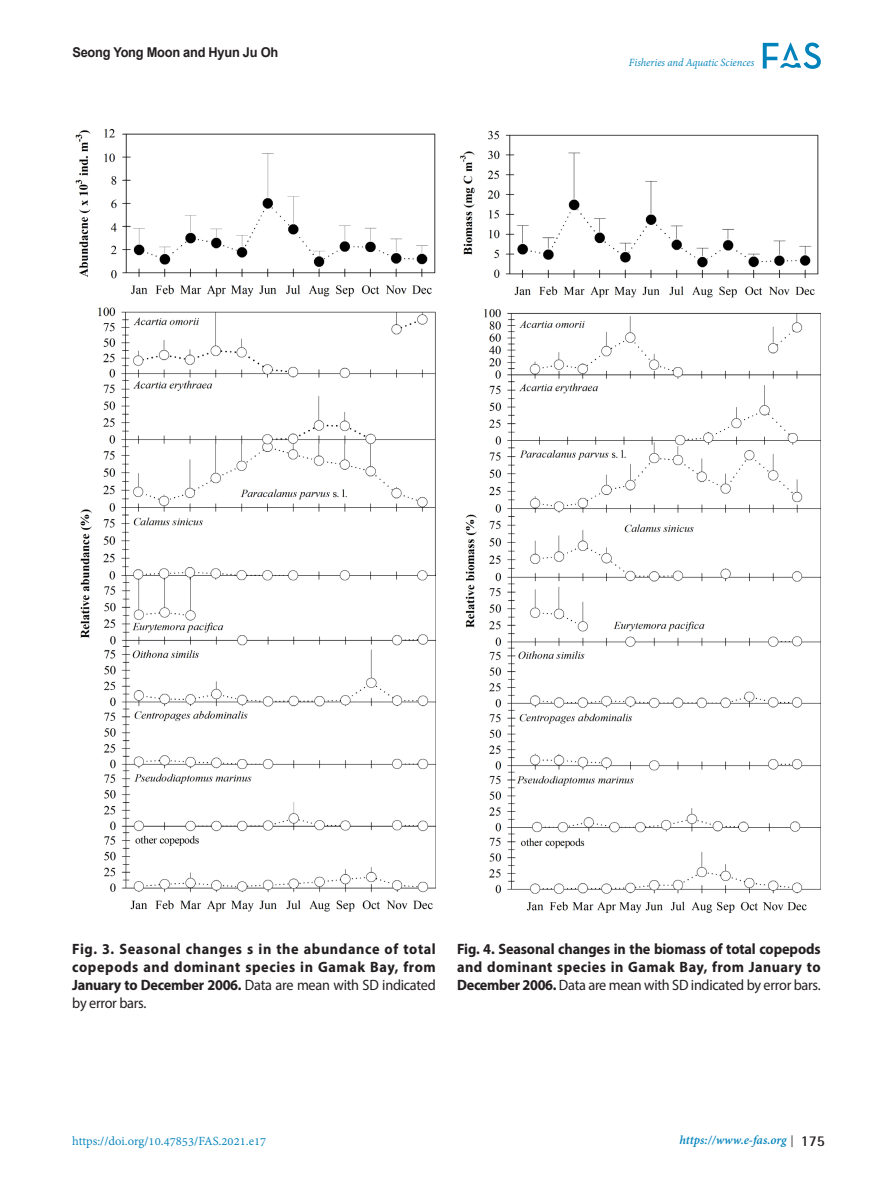
<style>
.page{position:relative;width:893px;height:1191px;background:#fff}
.page>*{position:absolute;margin:0;border:0;box-sizing:border-box;transform-origin:0 0}
.table_title{font:700 15px/18px "Myriad Pro";letter-spacing:.035em;color:#231f20;text-align:justify;scale:.95 1}
.t1{font:13.5px "Adobe Devanagari";color:#0082bb}
.t2{font:italic 700 13.5px "Adobe Devanagari";color:#0082bb}
.t3{font:700 13.5px "Arial";letter-spacing:-.02em;color:#231f20;scale:.95 1}
.t4{font:italic 12px "Adobe Devanagari";letter-spacing:-.005em;color:#0082bb;scale:.95 1}
.s1{font-weight:400}
.s2{font-family:"Helvetica Neue LT Pro";font-weight:300;font-style:normal;font-stretch:condensed;font-size:16.05px;color:#231f20}
.s3{font-family:"Rotis Semi Sans Std";font-style:normal;font-size:15px;color:#231f20}
</style>
<div class="page">
<svg style="left:763px;top:43px;width:58px;height:26px"></svg>
<img style="left:75px;top:128px;width:361px;height:784px">
<img style="left:459px;top:130px;width:362px;height:783px">
<p class="t3" style="left:72px;top:42px;width:218px">Seong Yong Moon and Hyun Ju Oh</p>
<p class="t4" style="left:629px;top:56px;width:133px">Fisheries and Aquatic Sciences</p>
<p class="table_title" style="left:72px;top:939px;width:384px">Fig. 3. Seasonal changes s in the abundance of total copepods and dominant species in Gamak Bay, from January to December 2006. <span class="s1">Data are mean with SD indicated by error bars.</span></p>
<p class="table_title" style="left:457px;top:939px;width:384px">Fig. 4. Seasonal changes in the biomass of total copepods and dominant species in Gamak Bay, from January to December 2006. <span class="s1">Data are mean with SD indicated by error bars.</span></p>
<p class="t1" style="left:72px;top:1133px;width:196px">https://doi.org/10.47853/FAS.2021.e17</p>
<p class="t2" style="left:680px;top:1132px;width:147px">https://www.e-fas.org <span class="s2">|</span> <span class="s3">175</span></p>
</div>
